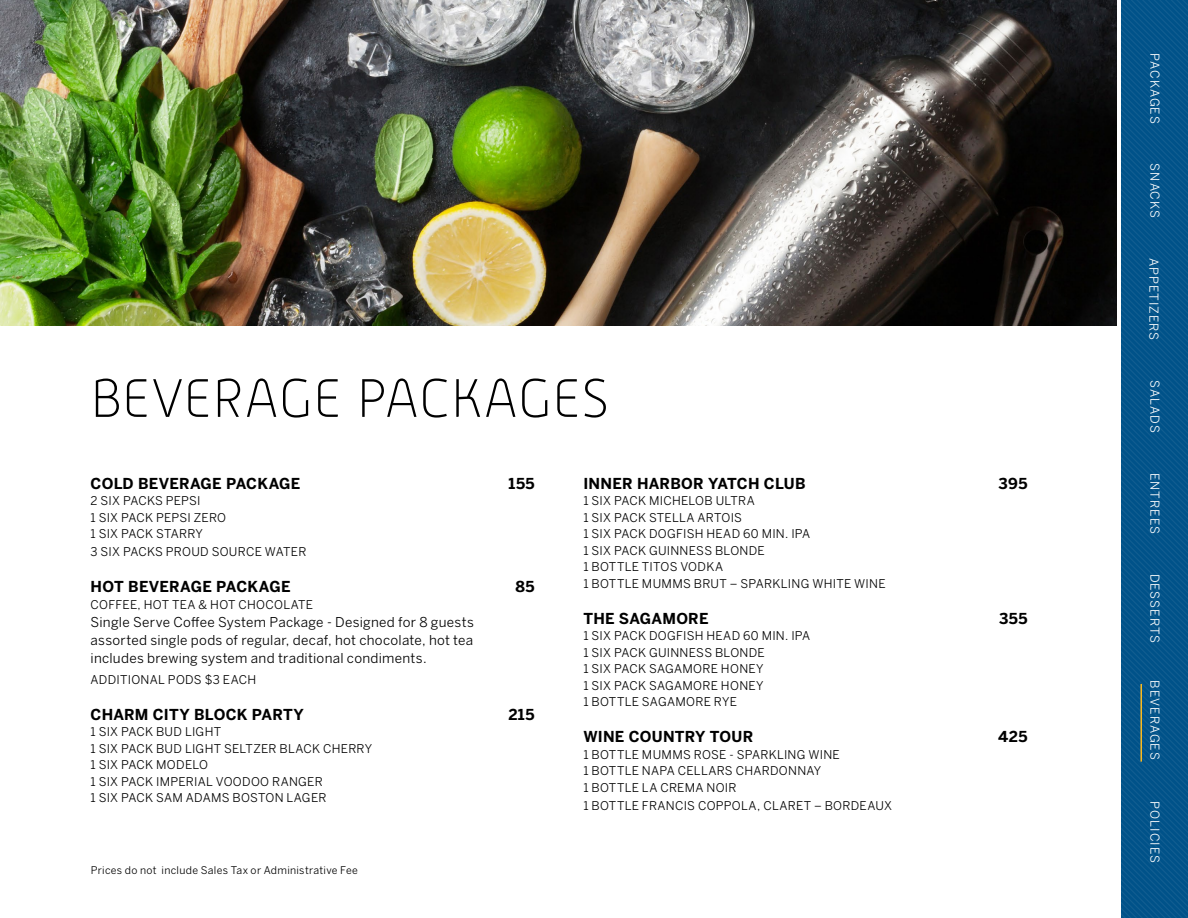
<style>
.page{position:relative;width:1188px;height:918px;background:#fff}
.page>*{position:absolute;margin:0;border:0;box-sizing:border-box;transform-origin:0 0}
.t1{font:100 54px "Alwyn New";letter-spacing:.01em;color:#000}
.t2{font:700 15px "Benton Sans";letter-spacing:.015em;color:#000}
.t3{font:13.5px/18px "Benton Sans";letter-spacing:.02em;color:#000;text-align:justify}
.t4{font:12.15px "Benton Sans";letter-spacing:.085em;color:#fff}
.t5{font:12.15px "Benton Sans";letter-spacing:.065em;color:#fff}
.t6{font:12px/16.5px "Benton Sans";letter-spacing:.02em;color:#000}
.t7{font:10.5px "Benton Sans";letter-spacing:.03em;color:#000}
</style>
<div class="page">
<svg style="left:1121px;top:0;width:67px;height:918px;background:#04558a"></svg>
<hr style="left:1140px;top:684px;width:2px;height:78px;background:#ffbc1d">
<img style="left:0;top:0;width:1117px;height:326px">
<h1 class="t1" style="left:90px;top:369px;width:521px">BEVERAGE PACKAGES</h1>
<p class="t2" style="left:91px;top:475px;width:211px">COLD BEVERAGE PACKAGE</p>
<p class="t2" style="left:509px;top:475px;width:28px">155</p>
<p class="t6" style="left:91px;top:493px;width:137px">2 SIX PACKS PEPSI<br>1 SIX PACK PEPSI ZERO<br>1 SIX PACK STARRY</p>
<p class="t6" style="left:91px;top:544px;width:217px">3 SIX PACKS PROUD SOURCE WATER</p>
<p class="t2" style="left:91px;top:578px;width:201px">HOT BEVERAGE PACKAGE</p>
<p class="t2" style="left:515px;top:578px;width:21px">85</p>
<p class="t6" style="left:91px;top:596px;width:224px">COFFEE, HOT TEA &amp; HOT CHOCOLATE</p>
<p class="t3" style="left:91px;top:613px;width:385px">Single Serve Coffee System Package - Designed for 8 guests assorted single pods of regular, decaf, hot chocolate, hot tea includes brewing system and traditional condiments.</p>
<p class="t6" style="left:91px;top:671px;width:167px">ADDITIONAL PODS $3 EACH</p>
<p class="t2" style="left:91px;top:706px;width:215px">CHARM CITY BLOCK PARTY</p>
<p class="t2" style="left:508px;top:706px;width:28px">215</p>
<p class="t6" style="left:91px;top:724px;width:283px">1 SIX PACK BUD LIGHT<br>1 SIX PACK BUD LIGHT SELTZER BLACK CHERRY<br>1 SIX PACK MODELO<br>1 SIX PACK IMPERIAL VOODOO RANGER<br>1 SIX PACK SAM ADAMS BOSTON LAGER</p>
<p class="t7" style="left:91px;top:864px;width:269px">Prices do not include Sales Tax or Administrative Fee</p>
<p class="t2" style="left:583px;top:475px;width:224px">INNER HARBOR YATCH CLUB</p>
<p class="t2" style="left:999px;top:475px;width:30px">395</p>
<p class="t6" style="left:583px;top:493px;width:304px">1 SIX PACK MICHELOB ULTRA<br>1 SIX PACK STELLA ARTOIS<br>1 SIX PACK DOGFISH HEAD 60 MIN. IPA<br>1 SIX PACK GUINNESS BLONDE<br>1 BOTTLE TITOS VODKA<br>1 BOTTLE MUMMS BRUT – SPARKLING WHITE WINE</p>
<p class="t2" style="left:583px;top:610px;width:127px">THE SAGAMORE</p>
<p class="t2" style="left:999px;top:610px;width:30px">355</p>
<p class="t6" style="left:583px;top:628px;width:228px">1 SIX PACK DOGFISH HEAD 60 MIN. IPA<br>1 SIX PACK GUINNESS BLONDE<br>1 SIX PACK SAGAMORE HONEY<br>1 SIX PACK SAGAMORE HONEY<br>1 BOTTLE SAGAMORE RYE</p>
<p class="t2" style="left:583px;top:728px;width:171px">WINE COUNTRY TOUR</p>
<p class="t2" style="left:998px;top:728px;width:31px">425</p>
<p class="t6" style="left:583px;top:746px;width:258px">1 BOTTLE MUMMS ROSE - SPARKLING WINE<br>1 BOTTLE NAPA CELLARS CHARDONNAY<br>1 BOTTLE LA CREMA NOIR</p>
<p class="t6" style="left:583px;top:797px;width:310px">1 BOTTLE FRANCIS COPPOLA, CLARET – BORDEAUX</p>
<p class="t5" style="left:1162px;top:53px;width:72px;rotate:90deg">PACKAGES</p>
<p class="t4" style="left:1162px;top:163px;width:56px;rotate:90deg">SNACKS</p>
<p class="t4" style="left:1161px;top:258px;width:84px;rotate:90deg">APPETIZERS</p>
<p class="t4" style="left:1162px;top:380px;width:54px;rotate:90deg">SALADS</p>
<p class="t4" style="left:1162px;top:473px;width:62px;rotate:90deg">ENTREES</p>
<p class="t4" style="left:1162px;top:574px;width:71px;rotate:90deg">DESSERTS</p>
<p class="t4" style="left:1162px;top:680px;width:81px;rotate:90deg">BEVERAGES</p>
<p class="t4" style="left:1162px;top:801px;width:63px;rotate:90deg">POLICIES</p>
</div>
